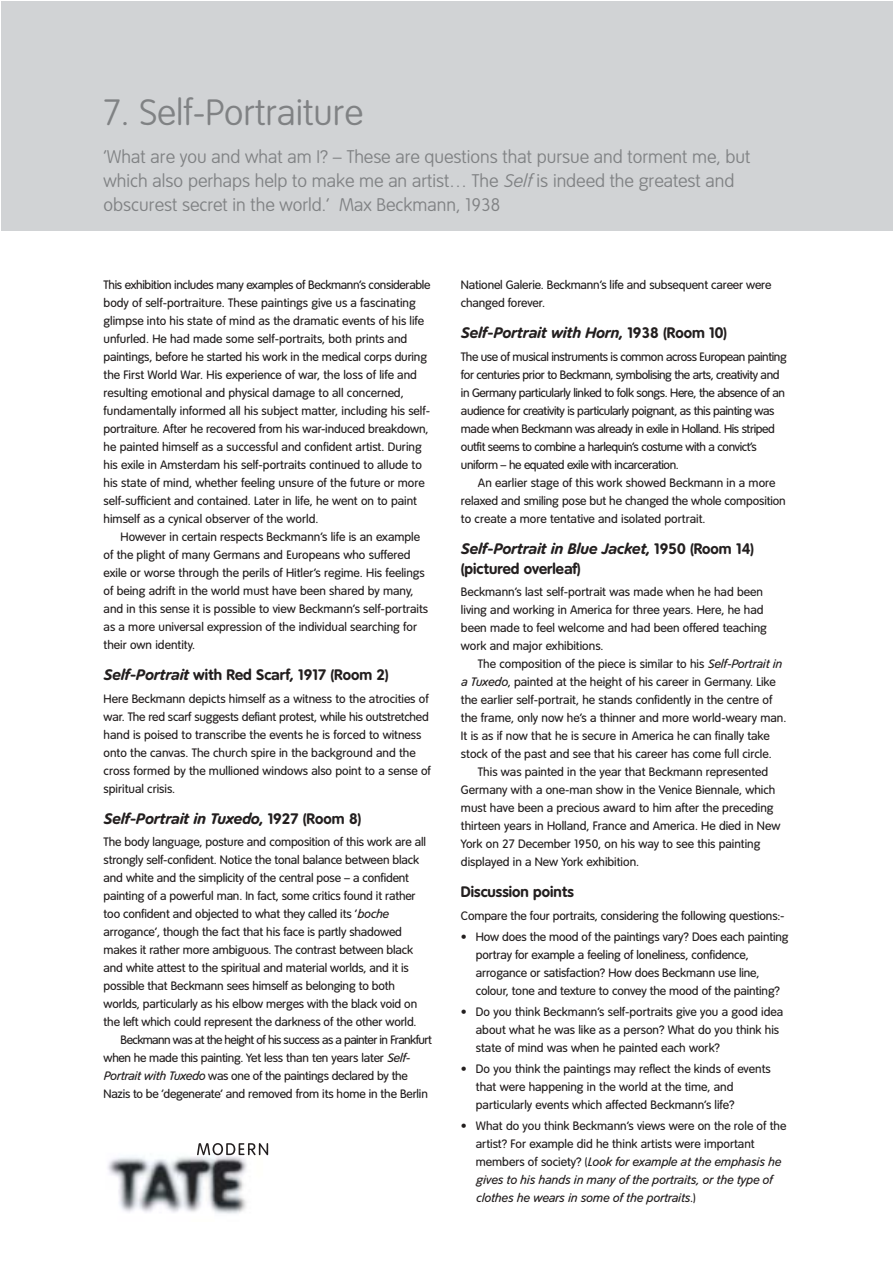
<style>
.page{position:relative;width:893px;height:1263px;background:#fff}
.page>*{position:absolute;margin:0;border:0;box-sizing:border-box;transform-origin:0 0}
.t1{font:100 36px "Tate";color:#808284}
.t2{font:100 18px/24px "Tate";color:#808284}
.t3{font:700 15px/19.5px "Tate";color:#231f1f}
.t4{font:italic 700 15px "Tate";color:#231f1f}
.t5{font:12px/18px "Tate";color:#231f1f}
.t6{font:12px/18px "Tate";letter-spacing:-.035em;color:#231f1f}
.t7{font:12px "Tate";letter-spacing:-.02em;color:#231f1f}
.t8{font:12px "Tate";letter-spacing:-.045em;color:#231f1f}
.s1{font-style:italic}
.s2{font-style:normal}
</style>
<div class="page">
<div style="left:1px;top:2px;width:891px;height:229px;background:#d1d3d5"></div>
<svg style="left:107px;top:1143px;width:162px;height:71px"></svg>
<svg style="left:197px;top:1143px;width:71px;height:12px"></svg>
<h1 class="t1" style="left:104px;top:97px;width:261px">7. Self-Portraiture</h1>
<h2 class="t2" style="left:104px;top:145px;width:648px">‘What are you and what am I? – These are questions that pursue and torment me, but which also perhaps help to make me an artist… The <span class="s1">Self</span> is indeed the greatest and obscurest secret in the world.’ Max Beckmann, 1938</h2>
<p class="t5" style="left:104px;top:277px;width:328px">This exhibition includes many examples of Beckmann’s considerable body of self-portraiture. These paintings give us a fascinating glimpse into his state of mind as the dramatic events of his life unfurled. He had made some self-portraits, both prints and paintings, before he started his work in the medical corps during the First World War. His experience of war, the loss of life and resulting emotional and physical damage to all concerned, fundamentally informed all his subject matter, including his self&shy;portraiture. After he recovered from his war-induced breakdown, he painted himself as a successful and confident artist. During his exile in Amsterdam his self-portraits continued to allude to his state of mind, whether feeling unsure of the future or more self-sufficient and contained. Later in life, he went on to paint himself as a cynical observer of the world.</p>
<p class="t5" style="left:104px;top:529px;width:326px;text-indent:17px">However in certain respects Beckmann’s life is an example of the plight of many Germans and Europeans who suffered exile or worse through the perils of Hitler’s regime. His feelings of being adrift in the world must have been shared by many, and in this sense it is possible to view Beckmann’s self-portraits as a more universal expression of the individual searching for their own identity.</p>
<p class="t3" style="left:104px;top:667px;width:287px"><span class="s1">Self-Portrait</span> with Red Scarf, 1917 (Room 2)</p>
<p class="t5" style="left:104px;top:690px;width:329px">Here Beckmann depicts himself as a witness to the atrocities of war. The red scarf suggests defiant protest, while his outstretched hand is poised to transcribe the events he is forced to witness onto the canvas. The church spire in the background and the cross formed by the mullioned windows also point to a sense of spiritual crisis.</p>
<p class="t4" style="left:104px;top:813px;width:259px">Self-Portrait in Tuxedo<span class="s2">, 1927 (Room 8)</span></p>
<p class="t5" style="left:104px;top:834px;width:324px">The body language, posture and composition of this work are all</p>
<p class="t5" style="left:104px;top:852px;width:317px">strongly self-confident. Notice the tonal balance between black</p>
<p class="t5" style="left:104px;top:870px;width:307px">and white and the simplicity of the central pose – a confident</p>
<p class="t5" style="left:104px;top:888px;width:313px">painting of a powerful man. In fact, some critics found it rather</p>
<p class="t5" style="left:104px;top:906px;width:286px">too confident and objected to what they called its ‘<span class="s1">boche</span></p>
<p class="t5" style="left:104px;top:924px;width:300px">arrogance’, though the fact that his face is partly shadowed</p>
<p class="t5" style="left:104px;top:942px;width:311px">makes it rather more ambiguous. The contrast between black</p>
<p class="t5" style="left:104px;top:960px;width:307px">and white attest to the spiritual and material worlds, and it is</p>
<p class="t5" style="left:104px;top:978px;width:293px">possible that Beckmann sees himself as belonging to both</p>
<p class="t5" style="left:104px;top:996px;width:315px">worlds, particularly as his elbow merges with the black void on</p>
<p class="t5" style="left:104px;top:1014px;width:314px">the left which could represent the darkness of the other world.</p>
<p class="t8" style="left:121px;top:1035px;width:313px">Beckmann was at the height of his success as a painter in Frankfurt</p>
<p class="t7" style="left:104px;top:1053px;width:308px">when he made this painting. Yet less than ten years later <span class="s1">Self-</span></p>
<p class="t7" style="left:104px;top:1071px;width:306px"><span class="s1">Portrait with Tuxedo</span> was one of the paintings declared by the</p>
<p class="t5" style="left:104px;top:1086px;width:326px">Nazis to be ‘degenerate’ and removed from its home in the Berlin</p>
<p class="t5" style="left:461px;top:277px;width:312px">Nationel Galerie. Beckmann’s life and subsequent career were changed forever.</p>
<p class="t4" style="left:461px;top:327px;width:267px">Self-Portrait with Horn<span class="s2">, 1938 (Room 10)</span></p>
<p class="t6" style="left:461px;top:348px;width:327px">The use of musical instruments is common across European painting for centuries prior to Beckmann, symbolising the arts, creativity and in Germany particularly linked to folk songs. Here, the absence of an audience for creativity is particularly poignant, as this painting was made when Beckmann was already in exile in Holland. His striped outfit seems to combine a harlequin’s costume with a convict’s uniform – he equated exile with incarceration.</p>
<p class="t5" style="left:461px;top:474px;width:326px;text-indent:17px">An earlier stage of this work showed Beckmann in a more relaxed and smiling pose but he changed the whole composition to create a more tentative and isolated portrait.</p>
<p class="t3" style="left:461px;top:540px;width:294px"><span class="s1">Self-Portrait in Blue Jacket</span>, 1950 (Room 14) (pictured overleaf)</p>
<p class="t5" style="left:461px;top:584px;width:307px">Beckmann’s last self-portrait was made when he had been living and working in America for three years. Here, he had been made to feel welcome and had been offered teaching work and major exhibitions.</p>
<p class="t5" style="left:478px;top:656px;width:305px">The composition of the piece is similar to his <span class="s1">Self-Portrait in</span></p>
<p class="t5" style="left:461px;top:674px;width:316px"><span class="s1">a Tuxedo</span>, painted at the height of his career in Germany. Like</p>
<p class="t5" style="left:461px;top:692px;width:313px">the earlier self-portrait, he stands confidently in the centre of</p>
<p class="t5" style="left:461px;top:710px;width:327px">the frame, only now he’s a thinner and more world-weary man.</p>
<p class="t5" style="left:461px;top:728px;width:310px">It is as if now that he is secure in America he can finally take</p>
<p class="t5" style="left:461px;top:746px;width:312px">stock of the past and see that his career has come full circle.</p>
<p class="t5" style="left:478px;top:764px;width:292px">This was painted in the year that Beckmann represented</p>
<p class="t5" style="left:461px;top:782px;width:316px">Germany with a one-man show in the Venice Biennale, which</p>
<p class="t5" style="left:461px;top:800px;width:314px">must have been a precious award to him after the preceding</p>
<p class="t5" style="left:461px;top:818px;width:321px">thirteen years in Holland, France and America. He died in New</p>
<p class="t5" style="left:461px;top:836px;width:301px">York on 27 December 1950, on his way to see this painting</p>
<p class="t5" style="left:461px;top:854px;width:180px">displayed in a New York exhibition.</p>
<p class="t3" style="left:461px;top:884px;width:114px">Discussion points</p>
<p class="t5" style="left:461px;top:907px;width:325px">Compare the four portraits, considering the following questions:-</p>
<p class="t5" style="left:476px;top:928px;width:314px;text-indent:-15px">• How does the mood of the paintings vary? Does each painting portray for example a feeling of loneliness, confidence, arrogance or satisfaction? How does Beckmann use line, colour, tone and texture to convey the mood of the painting?</p>
<p class="t5" style="left:476px;top:1003px;width:309px;text-indent:-15px">• Do you think Beckmann’s self-portraits give you a good idea about what he was like as a person? What do you think his state of mind was when he painted each work?</p>
<p class="t5" style="left:476px;top:1060px;width:296px;text-indent:-15px">• Do you think the paintings may reflect the kinds of events that were happening in the world at the time, and particularly events which affected Beckmann’s life?</p>
<p class="t5" style="left:476px;top:1117px;width:312px;text-indent:-15px">• What do you think Beckmann’s views were on the role of the artist? For example did he think artists were important members of society? (<span class="s1">Look for example at the emphasis he gives to his hands in many of the portraits, or the type of clothes he wears in some of the portraits</span>.)</p>
</div>
